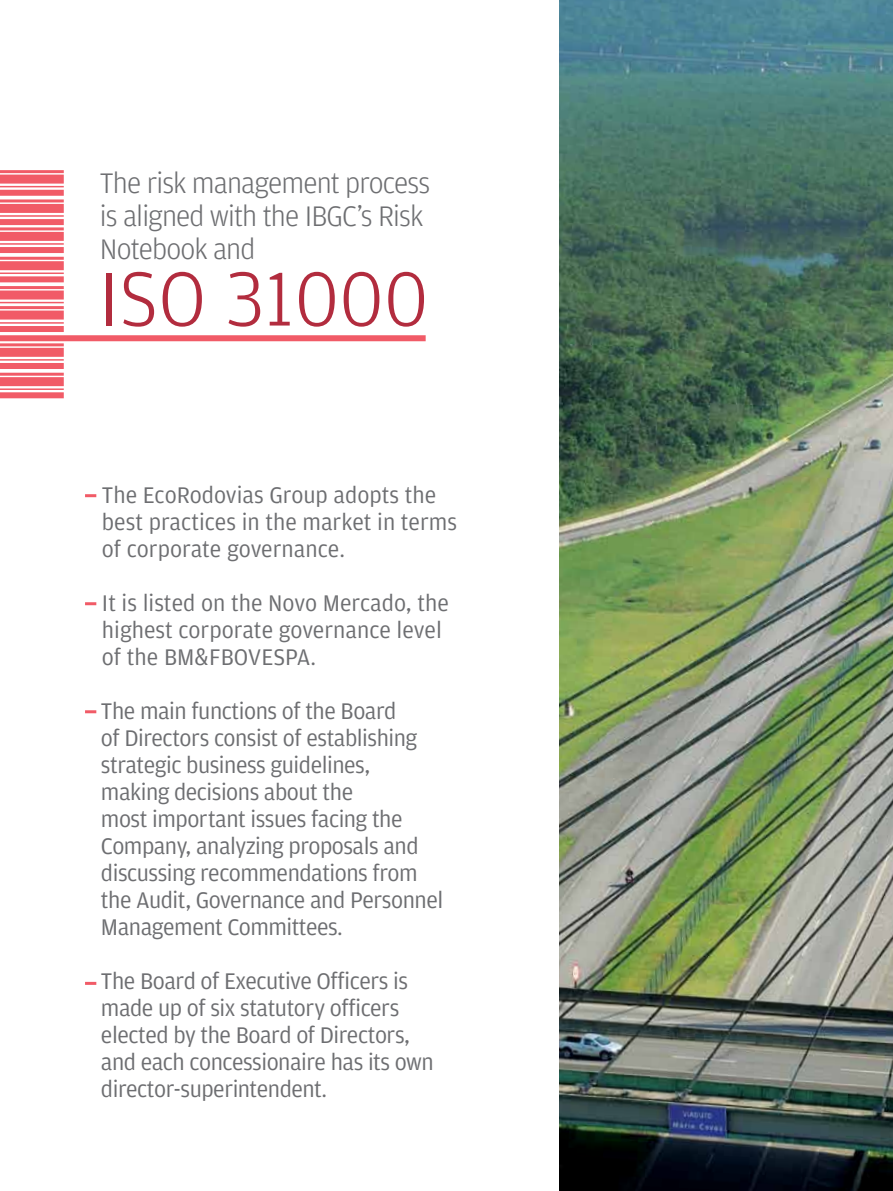
<style>
.page{position:relative;width:893px;height:1191px;background:#fff}
.page>*{position:absolute;margin:0;border:0;box-sizing:border-box;transform-origin:0 0}
.t1{font:300 81px "Amplitude";color:#b22c3e}
.t2{font:300 30px/33px "Amplitude";letter-spacing:-.03em;color:#6d6e71}
.t3{font:24px/27px "Amplitude";letter-spacing:-.02em;color:#6d6e71}
.t4{font:300 24px "Amplitude";color:#6d6e71}
.s1{font-weight:300}
</style>
<div class="page">
<img style="left:560px;top:0;width:333px;height:1191px">
<svg style="left:85px;top:494px;width:11px;height:3px"></svg>
<svg style="left:85px;top:602px;width:11px;height:3px"></svg>
<svg style="left:85px;top:710px;width:11px;height:3px"></svg>
<svg style="left:85px;top:982px;width:11px;height:3px"></svg>
<hr style="left:0;top:170px;width:64px;height:3px;background:#f15b67">
<hr style="left:0;top:286px;width:64px;height:3px;background:#f15b67">
<hr style="left:0;top:227px;width:64px;height:3px;background:#f15b67">
<hr style="left:0;top:343px;width:64px;height:3px;background:#f15b67">
<hr style="left:0;top:199px;width:64px;height:3px;background:#f15b67">
<hr style="left:0;top:257px;width:64px;height:3px;background:#f15b67">
<hr style="left:0;top:373px;width:64px;height:3px;background:#f15b67">
<hr style="left:0;top:186px;width:64px;height:1px;background:#f15b67">
<hr style="left:0;top:302px;width:64px;height:1px;background:#f15b67">
<hr style="left:0;top:243px;width:64px;height:2px;background:#f15b67">
<hr style="left:0;top:359px;width:64px;height:2px;background:#f15b67">
<hr style="left:0;top:215px;width:64px;height:2px;background:#f15b67">
<hr style="left:0;top:322px;width:64px;height:2px;background:#f15b67">
<hr style="left:0;top:272px;width:64px;height:2px;background:#f15b67">
<hr style="left:0;top:388px;width:64px;height:2px;background:#f15b67">
<div style="left:0;top:175px;width:64px;height:9px;background:#f15b67"></div>
<div style="left:0;top:290px;width:64px;height:9px;background:#f15b67"></div>
<div style="left:0;top:232px;width:64px;height:9px;background:#f15b67"></div>
<div style="left:0;top:348px;width:64px;height:9px;background:#f15b67"></div>
<div style="left:0;top:204px;width:64px;height:9px;background:#f15b67"></div>
<hr style="left:0;top:306px;width:64px;height:3px;background:#f15b67">
<div style="left:0;top:310px;width:64px;height:9px;background:#f15b67"></div>
<div style="left:0;top:261px;width:64px;height:9px;background:#f15b67"></div>
<div style="left:0;top:377px;width:64px;height:9px;background:#f15b67"></div>
<div style="left:0;top:190px;width:64px;height:6px;background:#f15b67"></div>
<div style="left:0;top:335px;width:426px;height:6px;background:#f15b67"></div>
<div style="left:0;top:247px;width:64px;height:6px;background:#f15b67"></div>
<div style="left:0;top:363px;width:64px;height:6px;background:#f15b67"></div>
<div style="left:0;top:219px;width:64px;height:6px;background:#f15b67"></div>
<div style="left:0;top:326px;width:64px;height:6px;background:#f15b67"></div>
<div style="left:0;top:276px;width:64px;height:6px;background:#f15b67"></div>
<div style="left:0;top:392px;width:64px;height:6px;background:#f15b67"></div>
<p class="t2" style="left:100px;top:167px;width:332px">The risk management process is aligned with the I BGC’s Risk<br>Notebook and</p>
<h1 class="t1" style="left:99px;top:253px;width:331px">I SO 31000</h1>
<p class="t3" style="left:102px;top:482px;width:357px">The EcoRodovias Group adopts the best practices in the market in terms of corporate governance<span class="s1">.</span></p>
<p class="t3" style="left:102px;top:590px;width:348px">It is listed on the Novo Mercado, the highest corporate governance level of the BM&amp;FBOVESPA</p>
<p class="t4" style="left:310px;top:644px;width:7px">.</p>
<p class="t3" style="left:101px;top:698px;width:344px">The main functions of the Board<br>of Directors consist of establishing strategic business guidelines, making decisions about the<br>most important issues facing the<br>Company, analyzing proposals and discussing recommendations from the Audit, Governance and Personnel<br>Management Committees<span class="s1">.</span></p>
<p class="t3" style="left:101px;top:968px;width:334px">The Board of Executive Officers is made up of six statutory officers elected by the Board of Directors, and each concessionaire has its own director-superintendent<span class="s1">.</span></p>
</div>
